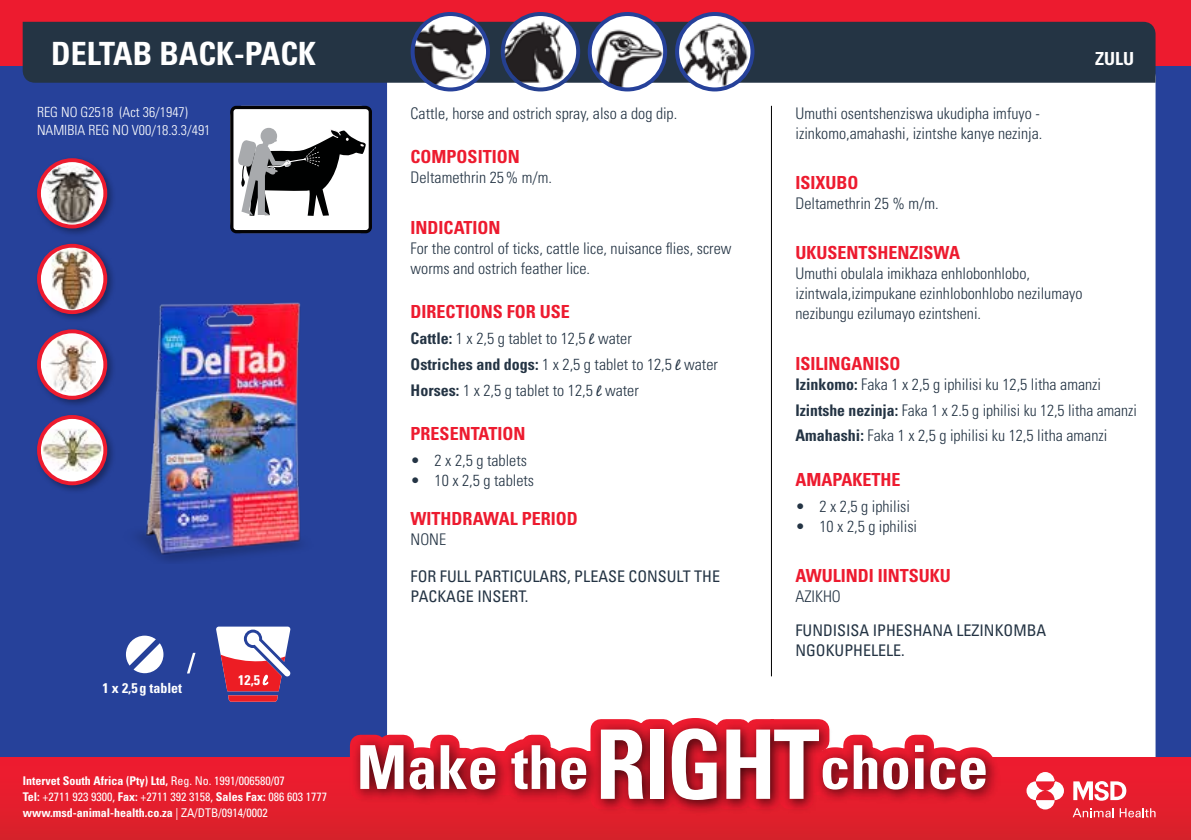
<style>
.page{position:relative;width:1191px;height:840px;background:#fff}
.page>*{position:absolute;margin:0;border:0;box-sizing:border-box;transform-origin:0 0}
.t1{font:700 condensed 60.6px "Univers";color:#fff}
.t2{font:700 condensed 32px "Univers";color:#fff}
.t3{font:700 condensed 18px "Univers";color:#ed1b2f}
.t4{font:700 condensed 18px "Univers";color:#fff}
.t5{font:300 condensed 16px/20px "Univers";color:#243444}
.t6{font:condensed 16px/20px "Univers";color:#243444}
.t7{font:300 condensed 14px/18px "Univers";color:#fff}
.t8{font:700 condensed 14px "Univers";color:#fff}
.t9{font:condensed 12px/16px "Univers";color:#fff}
.s1{font-family:"Monoline Script";font-weight:400;font-stretch:normal}
.s2{font-weight:700}
.s3{font-size:95.8px}
</style>
<div class="page">
<div style="left:0;top:0;width:1191px;height:839px;background:#26419a"></div>
<div style="left:0;top:0;width:1191px;height:65px;background:#ed1b2f"></div>
<div style="left:387px;top:83px;width:768px;height:673px;background:#fff"></div>
<div style="left:0;top:756px;width:1191px;height:83px;background:#e11f2c"></div>
<svg style="left:339px;top:707px;width:674px;height:82px;background:#ecdfe8"></svg>
<div style="left:351px;top:718px;width:482px;height:97px;background:#000;opacity:.75"></div>
<div style="left:813px;top:735px;width:187px;height:68px;background:#000;opacity:.75"></div>
<svg style="left:1026px;top:772px;width:38px;height:37px"></svg>
<svg style="left:1073px;top:781px;width:53px;height:19px"></svg>
<svg style="left:1072px;top:808px;width:83px;height:9px"></svg>
<img style="left:137px;top:302px;width:164px;height:260px">
<hr style="left:771px;top:106px;width:1px;height:570px;background:#000">
<div style="left:23px;top:22px;width:1132px;height:61px;background:#243444"></div>
<svg style="left:230px;top:106px;width:142px;height:127px;background:#aaaaab"></svg>
<svg style="left:412px;top:14px;width:76px;height:75px"></svg>
<img style="left:412px;top:23px;width:76px;height:62px">
<div style="left:410px;top:12px;width:80px;height:79px;border:4px solid #26419a;border-radius:50%"></div>
<svg style="left:590px;top:14px;width:75px;height:75px"></svg>
<img style="left:590px;top:25px;width:75px;height:63px">
<div style="left:588px;top:12px;width:79px;height:79px;border:4px solid #26419a;border-radius:50%"></div>
<svg style="left:677px;top:14px;width:75px;height:75px"></svg>
<img style="left:677px;top:23px;width:75px;height:63px">
<div style="left:675px;top:12px;width:79px;height:79px;border:4px solid #26419a;border-radius:50%"></div>
<svg style="left:503px;top:14px;width:75px;height:75px"></svg>
<img style="left:503px;top:19px;width:70px;height:64px">
<div style="left:501px;top:12px;width:79px;height:79px;border:4px solid #25408f;border-radius:50%"></div>
<svg style="left:187px;top:652px;width:8px;height:21px"></svg>
<svg style="left:216px;top:626px;width:75px;height:75px"></svg>
<svg style="left:126px;top:635px;width:37px;height:37px"></svg>
<div style="left:34px;top:155px;width:82px;height:82px;background:#000;opacity:.35"></div>
<img style="left:39px;top:165px;width:66px;height:60px">
<div style="left:37px;top:158px;width:70px;height:70px;border:4px solid #ed1b2f;border-radius:50%"></div>
<div style="left:34px;top:326px;width:82px;height:82px;background:#000;opacity:.35"></div>
<svg style="left:39px;top:331px;width:66px;height:66px"></svg>
<img style="left:46px;top:334px;width:50px;height:58px">
<div style="left:37px;top:329px;width:70px;height:70px;border:4px solid #ed1b2f;border-radius:50%"></div>
<div style="left:34px;top:241px;width:82px;height:81px;background:#000;opacity:.35"></div>
<svg style="left:39px;top:245px;width:66px;height:67px"></svg>
<img style="left:51px;top:245px;width:42px;height:66px">
<div style="left:37px;top:244px;width:70px;height:70px;border:4px solid #ed1b2f;border-radius:50%"></div>
<div style="left:34px;top:412px;width:82px;height:81px;background:#000;opacity:.35"></div>
<svg style="left:39px;top:417px;width:66px;height:66px"></svg>
<img style="left:42px;top:428px;width:62px;height:43px">
<div style="left:37px;top:415px;width:70px;height:70px;border:4px solid #ed1b2f;border-radius:50%"></div>
<h2 class="t2" style="left:51px;top:34px;width:266px">DELTAB BACK-PACK</h2>
<p class="t7" style="left:37px;top:103px;width:175px">REG NO G2518 (Act 36/1947)<br>NAMIBIA REG NO V00/18.3.3/491</p>
<p class="t8" style="left:103px;top:678px;width:81px">1 x 2,5 g tablet</p>
<p class="t8" style="left:238px;top:670px;width:31px">12,5 <span class="s1">l</span></p>
<p class="t9" style="left:23px;top:772px;width:306px"><span class="s2">Intervet South Africa (Pty) Ltd,</span> Reg. No. 1991/006580/07<br><span class="s2">Tel:</span> +2711 923 9300, <span class="s2">Fax:</span> +2711 392 3158, <span class="s2">Sales Fax:</span> 086 603 1777 <span class="s2">www.msd-animal-health.co.za</span> | ZA/DTB/0914/0002</p>
<p class="t5" style="left:410px;top:103px;width:268px">Cattle, horse and ostrich spray, also a dog dip.</p>
<p class="t3" style="left:410px;top:146px;width:111px">COMPOSITION</p>
<p class="t5" style="left:410px;top:167px;width:143px">Deltamethrin 25% m/m.</p>
<p class="t3" style="left:410px;top:216px;width:91px">INDICATION</p>
<p class="t5" style="left:410px;top:238px;width:322px">For the control of ticks, cattle lice, nuisance flies, screw worms and ostrich feather lice.</p>
<p class="t3" style="left:410px;top:301px;width:161px">DIRECTIONS FOR USE</p>
<p class="t5" style="left:410px;top:325px;width:309px;line-height:25.6px"><span class="s2">Cattle:</span> 1 x 2,5 g tablet to 12,5 <span class="s1">l</span> water<br><span class="s2">Ostriches and dogs:</span> 1 x 2,5 g tablet to 12,5 <span class="s1">l</span> water<br><span class="s2">Horses:</span> 1 x 2,5 g tablet to 12,5 <span class="s1">l</span> water</p>
<p class="t3" style="left:410px;top:422px;width:116px">PRESENTATION</p>
<p class="t5" style="left:410px;top:450px;width:118px">• 2 x 2,5 g tablets</p>
<p class="t5" style="left:410px;top:470px;width:125px">• 10 x 2,5 g tablets</p>
<p class="t3" style="left:410px;top:507px;width:169px">WITHDRAWAL PERIOD</p>
<p class="t5" style="left:410px;top:529px;width:37px">NONE</p>
<p class="t6" style="left:410px;top:566px;width:311px">FOR FULL PARTICULARS, PLEASE CONSULT THE<br>PACKAGE INSERT.</p>
<p class="t4" style="left:1095px;top:47px;width:40px">ZULU</p>
<p class="t5" style="left:795px;top:103px;width:248px">Umuthi osentshenziswa ukudipha imfuyo - izinkomo,amahashi, izintshe kanye nezinja.</p>
<p class="t3" style="left:795px;top:171px;width:65px">ISIXUBO</p>
<p class="t5" style="left:795px;top:193px;width:145px">Deltamethrin 25 % m/m.</p>
<p class="t3" style="left:795px;top:242px;width:166px">UKUSENTSHENZISWA</p>
<p class="t5" style="left:795px;top:263px;width:288px">Umuthi obulala imikhaza enhlobonhlobo, izintwala,izimpukane ezinhlobonhlobo nezilumayo nezibungu ezilumayo ezintsheni.</p>
<p class="t3" style="left:795px;top:352px;width:107px">ISILINGANISO</p>
<p class="t5" style="left:795px;top:371px;width:343px;line-height:25.6px"><span class="s2">Izinkomo:</span> Faka 1 x 2,5 g iphilisi ku 12,5 litha amanzi<br><span class="s2">Izintshe nezinja:</span> Faka 1 x 2.5 g iphilisi ku 12,5 litha amanzi<br><span class="s2">Amahashi:</span> Faka 1 x 2,5 g iphilisi ku 12,5 litha amanzi</p>
<p class="t3" style="left:795px;top:468px;width:107px">AMAPAKETHE</p>
<p class="t5" style="left:795px;top:495px;width:116px">• 2 x 2,5 g iphilisi</p>
<p class="t5" style="left:795px;top:515px;width:123px">• 10 x 2,5 g iphilisi</p>
<p class="t3" style="left:795px;top:564px;width:157px">AWULINDI IINTSUKU</p>
<p class="t5" style="left:795px;top:586px;width:47px">AZIKHO</p>
<p class="t6" style="left:795px;top:620px;width:252px">FUNDISISA IPHESHANA LEZINKOMBA<br>NGOKUPHELELE.</p>
<h1 class="t1" style="left:357px;top:729px;width:633px">Make the<span class="s3">RIGHT</span>choice</h1>
</div>
